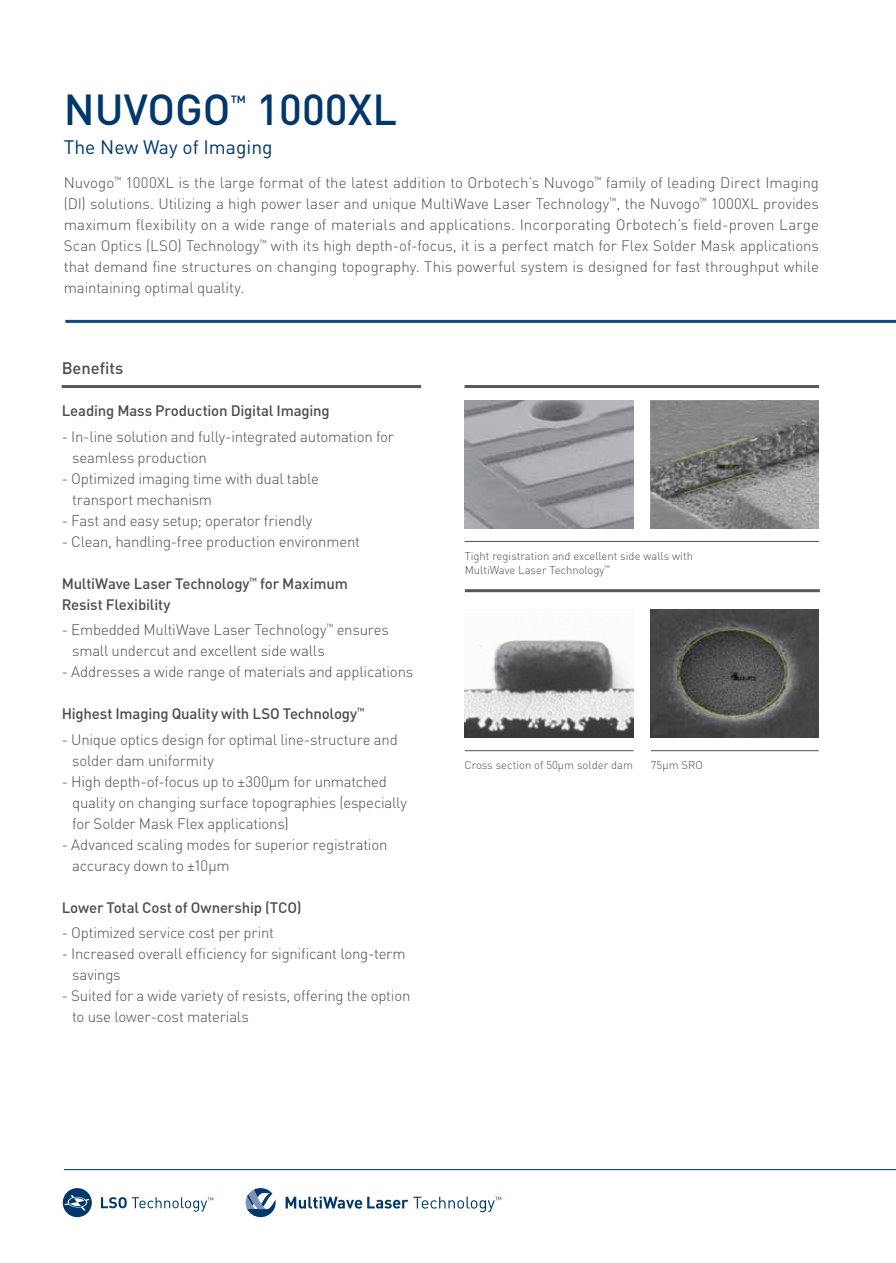
<style>
.page{position:relative;width:896px;height:1263px;background:#fff}
.page>*{position:absolute;margin:0;border:0;box-sizing:border-box;transform-origin:0 0}
.t1{font:500 42.9px "DIN";color:#00386c}
.t2{font:19.2px "DIN";color:#00386c}
.t3{font:500 17.55px "DIN";color:#00386c}
.t4{font:500 16.5px "DIN";color:#4d4d4f}
.t5{font:300 15px/21px "DIN";letter-spacing:-.01em;color:#4d4d4f}
.t6{font:500 15px/21px "DIN";letter-spacing:-.01em;color:#4d4d4f}
.t7{font:300 11.25px "DIN";color:#4d4d4f}
.t8{font:300 8.7px "DIN";color:#4d4d4f}
.t9{font:500 8.7px "DIN";color:#4d4d4f}
.t10{font:300 6.6px "DIN";color:#4d4d4f}
</style>
<div class="page">
<hr style="left:62px;top:385px;width:359px;height:3px;background:#58595b">
<svg style="left:101px;top:1197px;width:112px;height:15px"></svg>
<div style="left:63px;top:1188px;width:29px;height:29px;background:#00386c;border-radius:50%"></div>
<svg style="left:65px;top:1195px;width:24px;height:15px"></svg>
<svg style="left:245px;top:1188px;width:30px;height:29px"></svg>
<svg style="left:285px;top:1196px;width:216px;height:16px"></svg>
<hr style="left:64px;top:1169px;width:831px;height:1px;background:#00386c">
<img style="left:465px;top:640px;width:168px;height:97px">
<hr style="left:465px;top:750px;width:168px;height:1px;background:#58595b">
<img style="left:650px;top:609px;width:168px;height:128px">
<hr style="left:650px;top:750px;width:168px;height:1px;background:#58595b">
<img style="left:650px;top:400px;width:168px;height:128px">
<img style="left:464px;top:400px;width:169px;height:128px">
<hr style="left:464px;top:385px;width:355px;height:3px;background:#58595b">
<hr style="left:465px;top:589px;width:354px;height:3px;background:#58595b">
<hr style="left:464px;top:541px;width:355px;height:1px;background:#58595b">
<hr style="left:65px;top:320px;width:830px;height:3px;background:#0e4a7c">
<h1 class="t1" style="left:64px;top:82px;width:168px">NUVOGO</h1>
<h1 class="t1" style="left:256px;top:82px;width:142px">1000XL</h1>
<p class="t3" style="left:230px;top:90px;width:17px">TM</p>
<p class="t2" style="left:64px;top:135px;width:210px">The New Way of Imaging</p>
<p class="t8" style="left:114px;top:175px;width:9px">™</p>
<p class="t8" style="left:594px;top:175px;width:9px">™</p>
<p class="t5" style="left:126px;top:172px;width:470px">1000XL is the large format of the latest addition to Orbotech s’ Nuvogo</p>
<p class="t5" style="left:64px;top:172px;width:52px">Nuvogo</p>
<p class="t5" style="left:605px;top:172px;width:215px">family of leading Direct Imaging</p>
<p class="t5" style="left:64px;top:193px;width:637px">(DI) solutions. Utilizing a high power laser and unique MultiWave Laser Technology ,<sup>™</sup> the Nuvogo</p>
<p class="t5" style="left:64px;top:214px;width:756px">maximum flexibility on a wide range of materials and applications. Incorporating Orbotech s’ field-proven Large</p>
<p class="t5" style="left:271px;top:235px;width:549px">with its high depth-of-focus isit, a perfect match for Flex Solder Mask applications</p>
<p class="t8" style="left:699px;top:196px;width:9px">™</p>
<p class="t5" style="left:710px;top:193px;width:110px">1000XL provides</p>
<p class="t5" style="left:64px;top:235px;width:756px">Scan Optics (LSO) Technology<br>that demand fine structures on changing topography. This powerful system is designed for fast throughput while maintaining optimal quality.</p>
<p class="t8" style="left:259px;top:238px;width:9px">™</p>
<p class="t4" style="left:62px;top:358px;width:63px">Benefits</p>
<p class="t6" style="left:62px;top:400px;width:269px">Leading Mass Production Digital Imaging</p>
<p class="t5" style="left:72px;top:426px;width:323px;text-indent:-10px">In- -line solution and fully-integrated automation for seamless production</p>
<p class="t5" style="left:72px;top:468px;width:248px;text-indent:-10px">- Optimized imaging time with dual table transport mechanism</p>
<p class="t5" style="left:62px;top:510px;width:252px">- Fast and easy setup; operator friendly</p>
<p class="t5" style="left:62px;top:531px;width:300px">- Clean, handling-free production environment</p>
<p class="t6" style="left:260px;top:572px;width:89px">for Maximum</p>
<p class="t9" style="left:249px;top:575px;width:9px">™</p>
<p class="t6" style="left:62px;top:572px;width:189px">MultiWave Laser Technology<br>Resist Flexibility</p>
<p class="t8" style="left:326px;top:622px;width:9px">™</p>
<p class="t5" style="left:62px;top:619px;width:266px;text-align:center">- Embedded MultiWave Laser Technology small undercut and excellent side walls</p>
<p class="t5" style="left:62px;top:661px;width:353px">- Addresses a wide range of materials and applications</p>
<p class="t9" style="left:357px;top:705px;width:9px">TM</p>
<p class="t6" style="left:62px;top:703px;width:297px">Highest Imaging Quality with LSO Technology</p>
<p class="t5" style="left:72px;top:729px;width:327px;text-indent:-10px">- Unique optics design for optimal line-structure and solder dam uniformity</p>
<p class="t5" style="left:72px;top:771px;width:336px;text-indent:-10px">- High depth-of-focus up to ±300μm for unmatched quality on changing surface topographies (especially for Solder Mask Flex applications(</p>
<p class="t5" style="left:72px;top:834px;width:317px;text-indent:-10px">- Advanced scaling modes for superior registration accuracy down to ±10μm</p>
<p class="t6" style="left:62px;top:896px;width:241px">Lower Total Cost of Ownership (TCO(</p>
<p class="t5" style="left:62px;top:922px;width:214px">- Optimized service cost per print</p>
<p class="t5" style="left:72px;top:943px;width:335px;text-indent:-10px">- Increased overall efficiency for significant long-term savings</p>
<p class="t5" style="left:72px;top:985px;width:339px;text-indent:-10px">- Suited for a wide variety of resists, offering the option to use lower-cost materials</p>
<p class="t5" style="left:336px;top:619px;width:54px">ensures</p>
<p class="t7" style="left:464px;top:549px;width:230px">Tight registration and excellent side walls with</p>
<p class="t10" style="left:604px;top:564px;width:7px">TM</p>
<p class="t7" style="left:464px;top:563px;width:141px">MultiWave Laser Technology</p>
<p class="t7" style="left:464px;top:758px;width:170px">Cross section of 50μm solder dam</p>
<p class="t7" style="left:650px;top:758px;width:53px">75μm SRO</p>
</div>
